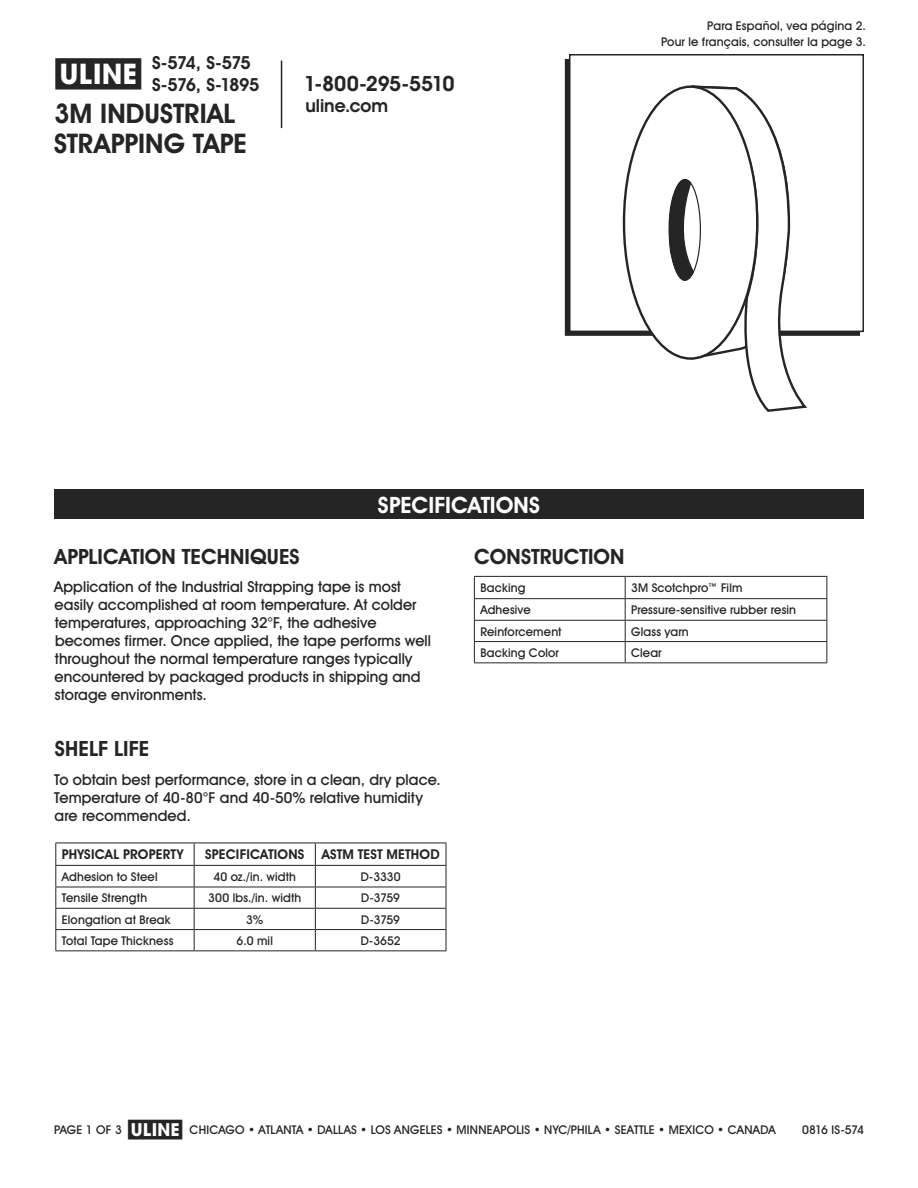
<style>
.page{position:relative;width:918px;height:1188px;background:#fff}
.page>*{position:absolute;margin:0;border:0;box-sizing:border-box;transform-origin:0 0}
.t1{font:700 28.5px "Uline Two Knine";color:#252525}
.t2{font:700 27px/30px "Uline Two Knine";letter-spacing:.005em;color:#252525}
.t3{font:700 22.5px "Uline Two Knine";color:#fff}
.t4{font:700 21px "Uline Two Knine";color:#252525}
.t5{font:700 21px "Uline Two Knine";letter-spacing:-.02em;color:#252525}
.t6{font:700 18px/21.6px "Uline Two Knine";letter-spacing:-.07em;color:#252525}
.t7{font:700 18px "Uline Two Knine";color:#252525}
.t8{font:15px/18px "Uline Two Knine";letter-spacing:.005em;color:#252525}
.t9{font:700 13.5px "Uline Two Knine";letter-spacing:.01em;color:#252525}
.t10{font:12px/16.8px "Uline Two Knine";letter-spacing:.015em;color:#252525;text-align:right}
.t11{font:12px "Uline Two Knine";letter-spacing:-.06em;color:#252525}
.s1{font-size:18px}
</style>
<div class="page">
<hr style="left:281px;top:61px;width:1px;height:67px;background:#252525">
<div style="left:54px;top:489px;width:810px;height:30px;background:#252525"></div>
<hr style="left:55px;top:843px;width:139px;height:1px;background:#252525">
<hr style="left:194px;top:843px;width:121px;height:1px;background:#252525">
<hr style="left:315px;top:843px;width:131px;height:1px;background:#252525">
<hr style="left:55px;top:865px;width:139px;height:1px;background:#252525">
<hr style="left:194px;top:865px;width:121px;height:1px;background:#252525">
<hr style="left:315px;top:865px;width:131px;height:1px;background:#252525">
<hr style="left:55px;top:887px;width:139px;height:1px;background:#252525">
<hr style="left:194px;top:887px;width:121px;height:1px;background:#252525">
<hr style="left:315px;top:887px;width:131px;height:1px;background:#252525">
<hr style="left:55px;top:908px;width:139px;height:1px;background:#252525">
<hr style="left:194px;top:908px;width:121px;height:1px;background:#252525">
<hr style="left:315px;top:908px;width:131px;height:1px;background:#252525">
<hr style="left:55px;top:929px;width:139px;height:1px;background:#252525">
<svg style="left:55px;top:843px;width:1px;height:107px"></svg>
<hr style="left:194px;top:929px;width:121px;height:1px;background:#252525">
<svg style="left:194px;top:843px;width:1px;height:107px"></svg>
<hr style="left:315px;top:929px;width:131px;height:1px;background:#252525">
<svg style="left:315px;top:843px;width:1px;height:107px"></svg>
<svg style="left:446px;top:843px;width:1px;height:107px"></svg>
<hr style="left:55px;top:950px;width:139px;height:1px;background:#252525">
<hr style="left:194px;top:950px;width:121px;height:1px;background:#252525">
<hr style="left:315px;top:950px;width:131px;height:1px;background:#252525">
<hr style="left:474px;top:576px;width:151px;height:1px;background:#252525">
<hr style="left:625px;top:576px;width:202px;height:1px;background:#252525">
<hr style="left:474px;top:598px;width:151px;height:1px;background:#252525">
<hr style="left:625px;top:598px;width:202px;height:1px;background:#252525">
<hr style="left:474px;top:620px;width:151px;height:1px;background:#252525">
<hr style="left:625px;top:620px;width:202px;height:1px;background:#252525">
<hr style="left:474px;top:641px;width:151px;height:1px;background:#252525">
<svg style="left:474px;top:577px;width:1px;height:85px"></svg>
<hr style="left:625px;top:641px;width:202px;height:1px;background:#252525">
<svg style="left:625px;top:577px;width:1px;height:85px"></svg>
<svg style="left:826px;top:577px;width:1px;height:85px"></svg>
<hr style="left:474px;top:662px;width:151px;height:1px;background:#252525">
<hr style="left:625px;top:662px;width:202px;height:1px;background:#252525">
<div style="left:569px;top:54px;width:295px;height:278px;border:2px solid #252525"></div>
<div style="left:624px;top:87px;width:133px;height:272px;background:#fff;border-radius:50%"></div>
<svg style="left:664px;top:85px;width:143px;height:327px"></svg>
<div style="left:669px;top:179px;width:32px;height:102px;border:1px solid #252525;border-radius:50%"></div>
<p class="t6" style="left:152px;top:52px;width:109px">S-574, S-575<br>S-576, S-1895</p>
<h2 class="t2" style="left:54px;top:99px;width:195px">3M INDUSTRIAL<br>STRAPPING TAPE</h2>
<h1 class="t1" style="left:55px;top:57px;width:87px">π</h1>
<h3 class="t5" style="left:304px;top:70px;width:152px">1-800-295-5510</h3>
<p class="t7" style="left:305px;top:95px;width:84px">uline.com</p>
<p class="t10" style="left:661px;top:17px;width:206px">Para Español, vea página 2.<br>Pour le français, consulter la page 3.</p>
<h3 class="t3" style="left:378px;top:491px;width:164px">SPECIFICATIONS</h3>
<h3 class="t4" style="left:55px;top:543px;width:247px">APPLICATION TECHNIQUES</h3>
<p class="t8" style="left:54px;top:578px;width:378px">Application of the Industrial Strapping tape is most easily accomplished at room temperature. At colder temperatures, approaching 32°F, the adhesive becomes firmer. Once applied, the tape performs well throughout the normal temperature ranges typically encountered by packaged products in shipping and storage environments.</p>
<h3 class="t4" style="left:55px;top:736px;width:96px">SHELF LIFE</h3>
<p class="t8" style="left:54px;top:770px;width:388px">To obtain best performance, store in a clean, dry place.<br>Temperature of 40-80°F and 40-50% relative humidity are recommended.</p>
<p class="t9" style="left:62px;top:846px;width:123px">PHYSICAL PROPERTY</p>
<p class="t9" style="left:205px;top:846px;width:101px">SPECIFICATIONS</p>
<p class="t9" style="left:322px;top:846px;width:119px">ASTM TEST METHOD</p>
<p class="t10" style="left:62px;top:868px;width:97px">Adhesion to Steel</p>
<p class="t10" style="left:213px;top:868px;width:84px">40 oz./in. width</p>
<p class="t10" style="left:361px;top:868px;width:42px">D-3330</p>
<p class="t10" style="left:62px;top:889px;width:87px">Tensile Strength</p>
<p class="t10" style="left:208px;top:889px;width:95px">300 lbs./in. width</p>
<p class="t10" style="left:361px;top:889px;width:40px">D-3759</p>
<p class="t10" style="left:62px;top:911px;width:110px">Elongation at Break</p>
<p class="t10" style="left:246px;top:911px;width:19px">3%</p>
<p class="t10" style="left:361px;top:911px;width:40px">D-3759</p>
<p class="t10" style="left:62px;top:932px;width:113px">Total Tape Thickness</p>
<p class="t10" style="left:237px;top:932px;width:38px">6.0 mil</p>
<p class="t10" style="left:361px;top:932px;width:41px">D-3652</p>
<h3 class="t4" style="left:474px;top:543px;width:152px">CONSTRUCTION</h3>
<p class="t10" style="left:480px;top:579px;width:47px">Backing</p>
<p class="t10" style="left:631px;top:579px;width:113px">3M Scotchpro™ Film</p>
<p class="t10" style="left:480px;top:601px;width:52px">Adhesive</p>
<p class="t10" style="left:631px;top:601px;width:167px">Pressure-sensitive rubber resin</p>
<p class="t10" style="left:480px;top:623px;width:83px">Reinforcement</p>
<p class="t10" style="left:631px;top:623px;width:59px">Glass yarn</p>
<p class="t10" style="left:480px;top:644px;width:80px">Backing Color</p>
<p class="t10" style="left:631px;top:644px;width:32px">Clear</p>
<p class="t10" style="left:128px;top:1121px;width:649px"><span class="s1">π</span> CHICAGO • ATLANTA • DALLAS • LOS ANGELES • MINNEAPOLIS • NYC/PHILA • SEATTLE • MEXICO • CANADA</p>
<p class="t10" style="left:54px;top:1121px;width:69px">PAGE 1 OF 3</p>
<p class="t11" style="left:802px;top:1122px;width:63px">0816 IS-574</p>
</div>
